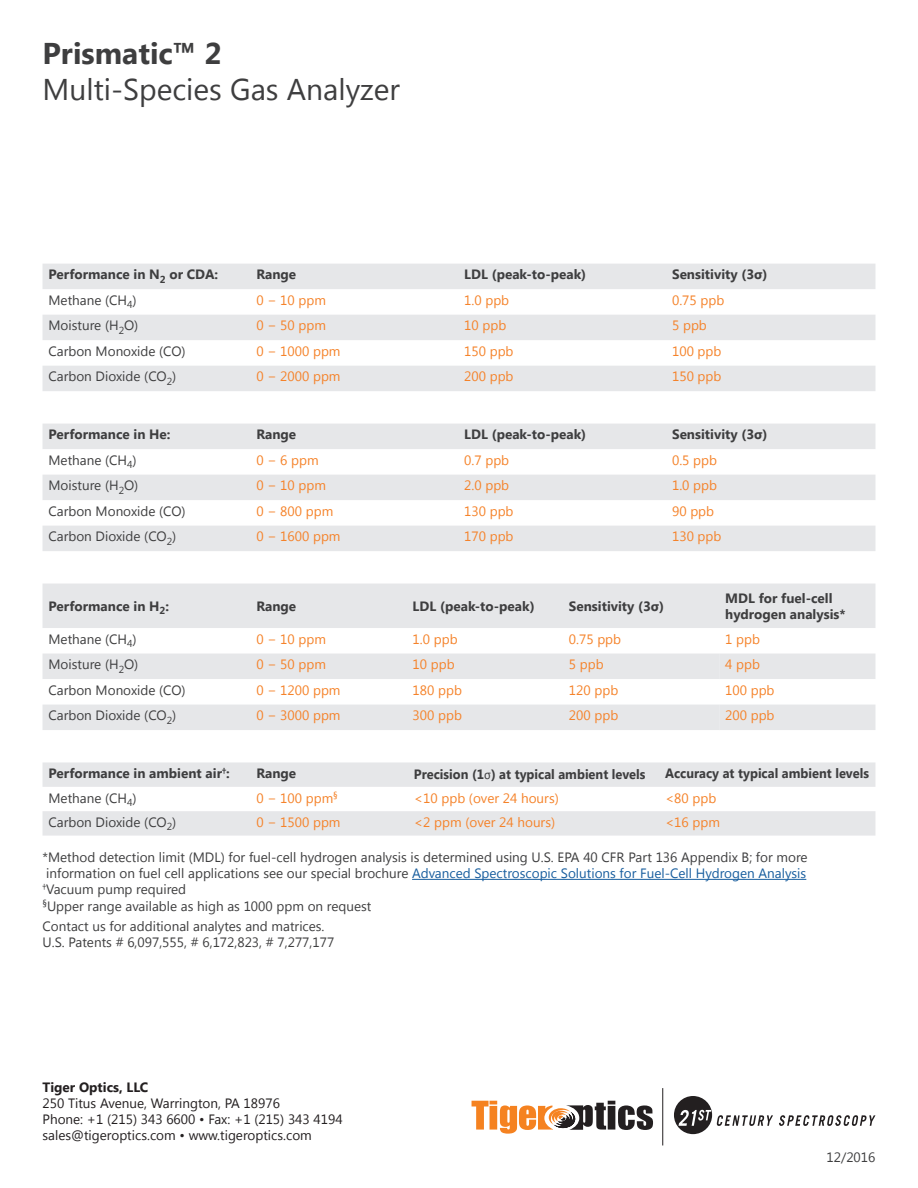
<style>
.page{position:relative;width:918px;height:1188px;background:#fff}
.page>*{position:absolute;margin:0;border:0;box-sizing:border-box;transform-origin:0 0}
.t1{font:30px "Segoe UI";color:#3e3e3f}
.t2{font:700 30px "Segoe UI";color:#3e3e3f}
.t3{font:13.5px/16.2px "Segoe UI";color:#3e3e3f}
.t4{font:13.5px "Segoe UI";color:#f58229}
.t5{font:700 13.5px/16.2px "Segoe UI";color:#3e3e3f}
.t6{font:13.5px "Segoe UI";color:#231f20}
.t7{font:700 13.5px "Segoe UI";color:#3e3e3f;scale:.95 1}
.t8{font:700 13.5px "Segoe UI";color:#231f20}
.s1{font-family:"Calibri";font-weight:400}
.s2{color:#175d9e}
</style>
<div class="page">
<svg style="left:472px;top:1101px;width:181px;height:33px"></svg>
<div style="left:674px;top:1096px;width:38px;height:38px;background:#231f20;border-radius:50%"></div>
<svg style="left:779px;top:1115px;width:96px;height:11px"></svg>
<svg style="left:679px;top:1110px;width:94px;height:16px"></svg>
<hr style="left:662px;top:1088px;width:1px;height:57px;background:#231f20">
<hr style="left:412px;top:879px;width:394px;height:1px;background:#175d9e">
<div style="left:43px;top:264px;width:832px;height:25px;background:#e6e7e9"></div>
<svg style="left:43px;top:315px;width:832px;height:76px;fill:#e6e7e9"></svg>
<div style="left:43px;top:424px;width:832px;height:25px;background:#e6e7e9"></div>
<svg style="left:43px;top:475px;width:832px;height:76px;fill:#e6e7e9"></svg>
<div style="left:43px;top:584px;width:832px;height:44px;background:#e6e7e9"></div>
<svg style="left:43px;top:654px;width:676px;height:76px;fill:#e6e7e9"></svg>
<svg style="left:719px;top:654px;width:156px;height:76px"></svg>
<svg style="left:43px;top:762px;width:832px;height:74px;fill:#e6e7e9"></svg>
<p class="t2" style="left:43px;top:32px;width:181px">Prismatic™ 2</p>
<p class="t1" style="left:43px;top:69px;width:359px">Multi-Species Gas Analyzer</p>
<p class="t5" style="left:49px;top:266px;width:171px">Performance in N<sub>2</sub> or CDA:</p>
<p class="t5" style="left:256px;top:266px;width:41px">Range</p>
<p class="t5" style="left:464px;top:266px;width:124px">LDL (peak-to-peak)</p>
<p class="t5" style="left:672px;top:266px;width:97px">Sensitivity (3σ)</p>
<p class="t3" style="left:49px;top:291px;width:90px">Methane (CH<sub>4</sub>)</p>
<p class="t4" style="left:256px;top:291px;width:71px">0 − 10 ppm</p>
<p class="t4" style="left:464px;top:291px;width:46px">1.0 ppb</p>
<p class="t4" style="left:672px;top:291px;width:54px">0.75 ppb</p>
<p class="t3" style="left:49px;top:317px;width:91px">Moisture (H<sub>2</sub>O)</p>
<p class="t4" style="left:256px;top:316px;width:71px">0 − 50 ppm</p>
<p class="t4" style="left:464px;top:316px;width:44px">10 ppb</p>
<p class="t4" style="left:672px;top:316px;width:36px">5 ppb</p>
<p class="t3" style="left:49px;top:342px;width:139px">Carbon Monoxide (CO)</p>
<p class="t4" style="left:256px;top:342px;width:86px">0 − 1000 ppm</p>
<p class="t4" style="left:464px;top:342px;width:51px">150 ppb</p>
<p class="t4" style="left:672px;top:342px;width:51px">100 ppb</p>
<p class="t3" style="left:49px;top:368px;width:129px">Carbon Dioxide (CO<sub>2</sub>)</p>
<p class="t4" style="left:256px;top:367px;width:86px">0 − 2000 ppm</p>
<p class="t4" style="left:464px;top:367px;width:51px">200 ppb</p>
<p class="t4" style="left:672px;top:367px;width:51px">150 ppb</p>
<p class="t5" style="left:49px;top:426px;width:124px">Performance in He:</p>
<p class="t5" style="left:256px;top:426px;width:41px">Range</p>
<p class="t5" style="left:464px;top:426px;width:124px">LDL (peak-to-peak)</p>
<p class="t5" style="left:672px;top:426px;width:97px">Sensitivity (3σ)</p>
<p class="t3" style="left:49px;top:451px;width:90px">Methane (CH<sub>4</sub>)</p>
<p class="t4" style="left:256px;top:451px;width:64px">0 − 6 ppm</p>
<p class="t4" style="left:464px;top:451px;width:46px">0.7 ppb</p>
<p class="t4" style="left:672px;top:451px;width:46px">0.5 ppb</p>
<p class="t3" style="left:49px;top:477px;width:91px">Moisture (H<sub>2</sub>O)</p>
<p class="t4" style="left:256px;top:476px;width:71px">0 − 10 ppm</p>
<p class="t4" style="left:464px;top:476px;width:46px">2.0 ppb</p>
<p class="t4" style="left:672px;top:476px;width:46px">1.0 ppb</p>
<p class="t3" style="left:49px;top:502px;width:139px">Carbon Monoxide (CO)</p>
<p class="t4" style="left:256px;top:502px;width:78px">0 − 800 ppm</p>
<p class="t4" style="left:464px;top:502px;width:51px">130 ppb</p>
<p class="t4" style="left:672px;top:502px;width:44px">90 ppb</p>
<p class="t3" style="left:49px;top:528px;width:129px">Carbon Dioxide (CO<sub>2</sub>)</p>
<p class="t4" style="left:256px;top:527px;width:86px">0 − 1600 ppm</p>
<p class="t4" style="left:464px;top:527px;width:51px">170 ppb</p>
<p class="t4" style="left:672px;top:527px;width:51px">130 ppb</p>
<p class="t5" style="left:49px;top:597px;width:122px">Performance in H<sub>2</sub>:</p>
<p class="t5" style="left:256px;top:597px;width:41px">Range</p>
<p class="t5" style="left:413px;top:597px;width:124px">LDL (peak-to-peak)</p>
<p class="t5" style="left:569px;top:597px;width:97px">Sensitivity (3σ)</p>
<p class="t5" style="left:725px;top:589px;width:122px">MDL for fuel-cell hydrogen analysis*</p>
<p class="t3" style="left:49px;top:630px;width:90px">Methane (CH<sub>4</sub>)</p>
<p class="t4" style="left:256px;top:630px;width:71px">0 − 10 ppm</p>
<p class="t4" style="left:413px;top:630px;width:46px">1.0 ppb</p>
<p class="t4" style="left:569px;top:630px;width:54px">0.75 ppb</p>
<p class="t4" style="left:725px;top:630px;width:36px">1 ppb</p>
<p class="t3" style="left:49px;top:656px;width:91px">Moisture (H<sub>2</sub>O)</p>
<p class="t4" style="left:256px;top:655px;width:71px">0 − 50 ppm</p>
<p class="t4" style="left:413px;top:655px;width:44px">10 ppb</p>
<p class="t4" style="left:569px;top:655px;width:36px">5 ppb</p>
<p class="t4" style="left:725px;top:655px;width:36px">4 ppb</p>
<p class="t3" style="left:49px;top:681px;width:139px">Carbon Monoxide (CO)</p>
<p class="t4" style="left:256px;top:681px;width:86px">0 − 1200 ppm</p>
<p class="t4" style="left:413px;top:681px;width:51px">180 ppb</p>
<p class="t4" style="left:569px;top:681px;width:51px">120 ppb</p>
<p class="t4" style="left:725px;top:681px;width:51px">100 ppb</p>
<p class="t3" style="left:49px;top:707px;width:129px">Carbon Dioxide (CO<sub>2</sub>)</p>
<p class="t4" style="left:256px;top:706px;width:86px">0 − 3000 ppm</p>
<p class="t4" style="left:413px;top:706px;width:51px">300 ppb</p>
<p class="t4" style="left:569px;top:706px;width:51px">200 ppb</p>
<p class="t4" style="left:725px;top:706px;width:51px">200 ppb</p>
<p class="t5" style="left:49px;top:765px;width:183px">Performance in ambient air<sup>†</sup>:</p>
<p class="t5" style="left:256px;top:765px;width:41px">Range</p>
<p class="t7" style="left:414px;top:764px;width:245px">Precision (1<span class="s1">σ</span>) at typical ambient levels</p>
<p class="t7" style="left:665px;top:764px;width:216px">Accuracy at typical ambient levels</p>
<p class="t3" style="left:49px;top:789px;width:90px">Methane (CH<sub>4</sub>)</p>
<p class="t4" style="left:256px;top:789px;width:83px">0 − 100 ppm<sup>§</sup></p>
<p class="t4" style="left:414px;top:789px;width:146px">&lt;10 ppb (over 24 hours)</p>
<p class="t4" style="left:665px;top:789px;width:53px">&lt;80 ppb</p>
<p class="t3" style="left:49px;top:814px;width:129px">Carbon Dioxide (CO<sub>2</sub>)</p>
<p class="t4" style="left:256px;top:813px;width:86px">0 − 1500 ppm</p>
<p class="t4" style="left:414px;top:813px;width:143px">&lt;2 ppm (over 24 hours)</p>
<p class="t4" style="left:665px;top:813px;width:56px">&lt;16 ppm</p>
<p class="t3" style="left:43px;top:849px;width:767px">*Method detection limit (MDL) for fuel-cell hydrogen analysis is determined using U.S. EPA 40 CFR Part 136 Appendix B; for more information on fuel cell applications see our special brochure <span class="s2">Advanced Spectroscopic Solutions for Fuel-Cell Hydrogen Analysis</span></p>
<p class="t3" style="left:43px;top:881px;width:330px"><sup>†</sup>Vacuum pump required<br><sup>§</sup>Upper range available as high as 1000 ppm on request</p>
<p class="t3" style="left:43px;top:918px;width:284px">Contact us for additional analytes and matrices.</p>
<p class="t3" style="left:43px;top:934px;width:293px">U.S. Patents # 6,097,555, # 6,172,823, # 7,277,177</p>
<p class="t8" style="left:43px;top:1077px;width:107px">Tiger Optics, LLC</p>
<p class="t6" style="left:43px;top:1094px;width:239px">250 Titus Avenue, Warrington, PA 18976</p>
<p class="t6" style="left:43px;top:1110px;width:302px">Phone: +1 (215) 343 6600 • Fax: +1 (215) 343 4194</p>
<p class="t6" style="left:43px;top:1126px;width:271px">sales@tigeroptics.com • www.tigeroptics.com</p>
<p class="t3" style="left:827px;top:1148px;width:50px">12/2016</p>
</div>
